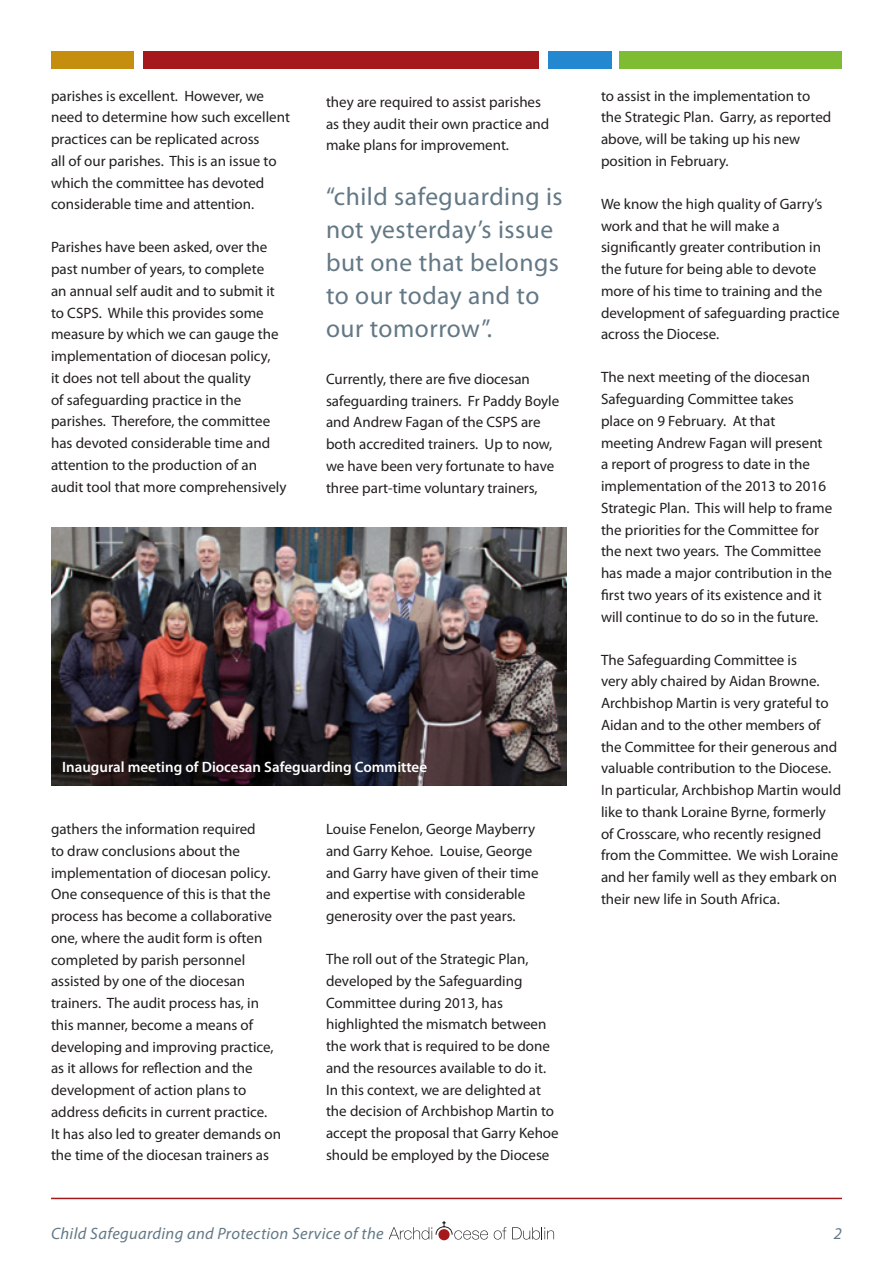
<style>
.page{position:relative;width:893px;height:1263px;background:#fff}
.page>*{position:absolute;margin:0;border:0;box-sizing:border-box;transform-origin:0 0}
.HEADING_3{font:25.5px/33px "Myriad Pro";letter-spacing:.02em;color:#637885}
.BODY_COPY{font:italic 16.5px "Myriad Pro";letter-spacing:.02em;color:#637885}
.BODY_COPY-2{font:15px/21.8px "Myriad Pro";color:#231f20}
.BODY_COPY-3{font:600 15px "Myriad Pro";color:#fff}
</style>
<div class="page">
<img style="left:51px;top:527px;width:516px;height:259px">
<div style="left:438px;top:1229px;width:12px;height:11px;background:#a5181b;border-radius:50%"></div>
<svg style="left:389px;top:1221px;width:99px;height:18px"></svg>
<svg style="left:494px;top:1227px;width:12px;height:12px"></svg>
<svg style="left:512px;top:1227px;width:42px;height:12px"></svg>
<div style="left:51px;top:51px;width:83px;height:17px;background:#c58e0f"></div>
<div style="left:548px;top:51px;width:64px;height:17px;background:#2388cf"></div>
<div style="left:620px;top:51px;width:222px;height:17px;background:#7ebc34"></div>
<div style="left:143px;top:51px;width:396px;height:17px;background:#a5181c"></div>
<hr style="left:51px;top:1198px;width:791px;height:1px;background:#a5181c">
<p class="BODY_COPY-2" style="left:51px;top:84px;width:240px">parishes is excellent. However, we need to determine how such excellent practices can be replicated across<br>all of our parishes. This is an issue to which the committee has devoted considerable time and attention.</p>
<p class="BODY_COPY-2" style="left:51px;top:236px;width:237px">Parishes have been asked, over the past number of years, to complete<br>an annual self audit and to submit it to CSPS. While this provides some measure by which we can gauge the implementation of diocesan policy,<br>it does not tell about the quality<br>of safeguarding practice in the parishes. Therefore, the committee has devoted considerable time and attention to the production of an audit tool that more comprehensively</p>
<p class="BODY_COPY-2" style="left:326px;top:91px;width:225px">they are required to assist parishes as they audit their own practice and make plans for improvement.</p>
<p class="HEADING_3" style="left:326px;top:179px;width:238px">“child safeguarding is not yesterday’s issue but one that belongs to our today and to our tomorrow”.</p>
<p class="BODY_COPY-2" style="left:326px;top:368px;width:235px">Currently, there are five diocesan safeguarding trainers. Fr Paddy Boyle and Andrew Fagan of the CSPS are both accredited trainers. Up to now, we have been very fortunate to have three part-time voluntary trainers,</p>
<p class="BODY_COPY-3" style="left:62px;top:757px;width:367px">Inaugural meeting of Diocesan Safeguarding Committee</p>
<p class="BODY_COPY-2" style="left:51px;top:818px;width:232px">gathers the information required<br>to draw conclusions about the implementation of diocesan policy.<br>One consequence of this is that the process has become a collaborative one, where the audit form is often completed by parish personnel assisted by one of the diocesan trainers. The audit process has, in this manner, become a means of developing and improving practice, as it allows for reflection and the development of action plans to address deficits in current practice.<br>It has also led to greater demands on the time of the diocesan trainers as</p>
<p class="BODY_COPY-2" style="left:326px;top:818px;width:214px">Louise Fenelon, George Mayberry and Garry Kehoe. Louise, George and Garry have given of their time and expertise with considerable generosity over the past years.</p>
<p class="BODY_COPY-2" style="left:326px;top:948px;width:234px">The roll out of the Strategic Plan, developed by the Safeguarding Committee during 2013, has highlighted the mismatch between the work that is required to be done and the resources available to do it.<br>In this context, we are delighted at the decision of Archbishop Martin to accept the proposal that Garry Kehoe should be employed by the Diocese</p>
<p class="BODY_COPY-2" style="left:601px;top:84px;width:232px">to assist in the implementation to the Strategic Plan. Garry, as reported above, will be taking up his new position in February.</p>
<p class="BODY_COPY-2" style="left:601px;top:193px;width:240px">We know the high quality of Garry’s work and that he will make a significantly greater contribution in the future for being able to devote more of his time to training and the development of safeguarding practice across the Diocese.</p>
<p class="BODY_COPY-2" style="left:601px;top:366px;width:233px">The next meeting of the diocesan Safeguarding Committee takes<br>place on 9 February. At that<br>meeting Andrew Fagan will present a report of progress to date in the implementation of the 2013 to 2016<br>Strategic Plan. This will help to frame the priorities for the Committee for the next two years. The Committee has made a major contribution in the first two years of its existence and it will continue to do so in the future.</p>
<p class="BODY_COPY-2" style="left:601px;top:648px;width:242px">The Safeguarding Committee is<br>very ably chaired by Aidan Browne.<br>Archbishop Martin is very grateful to Aidan and to the other members of the Committee for their generous and valuable contribution to the Diocese.<br>In particular, Archbishop Martin would like to thank Loraine Byrne, formerly of Crosscare, who recently resigned from the Committee. We wish Loraine and her family well as they embark on their new life in South Africa.</p>
<p class="BODY_COPY" style="left:51px;top:1223px;width:334px">Child Safeguarding and Protection Service of the</p>
<p class="BODY_COPY" style="left:834px;top:1223px;width:10px">2</p>
</div>
